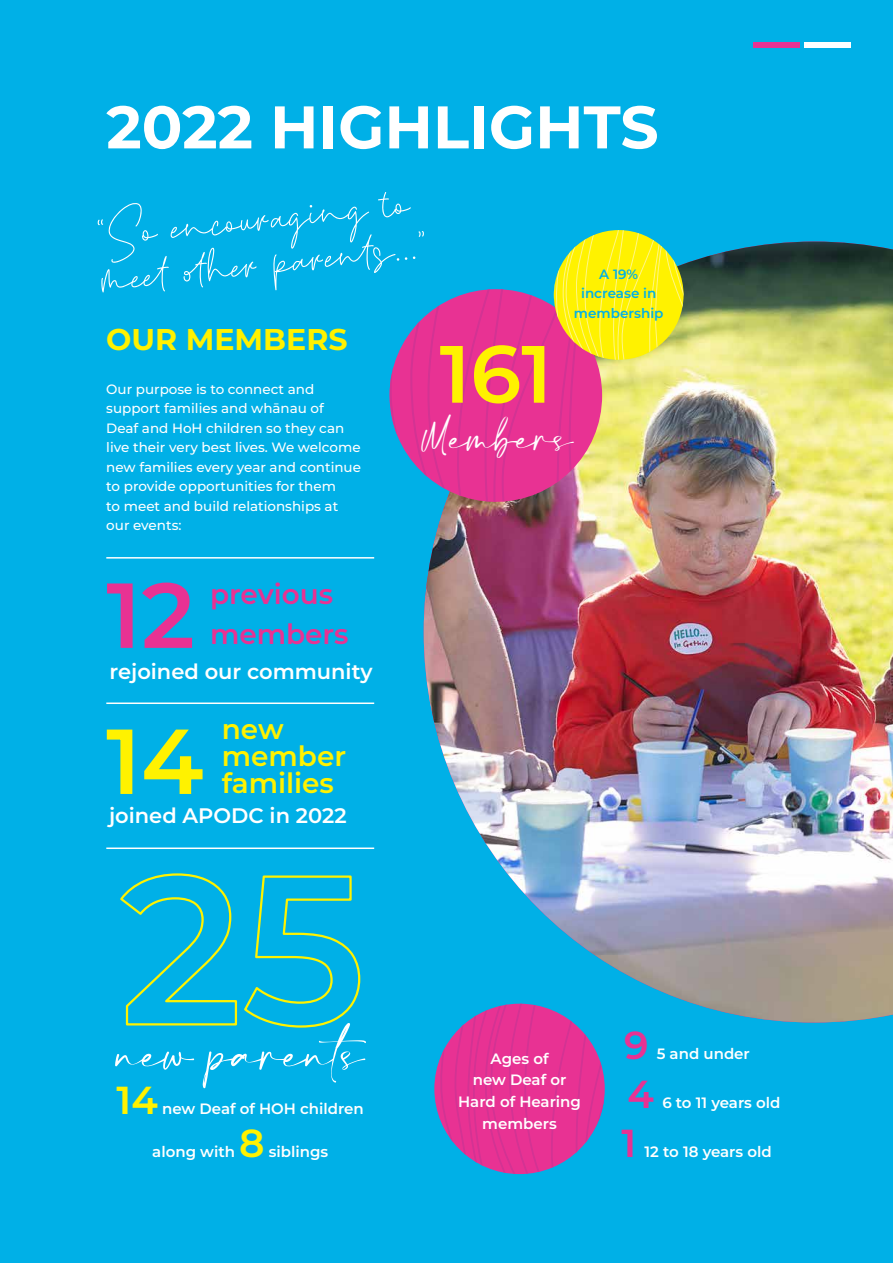
<style>
.page{position:relative;width:893px;height:1263px;background:#00b0e7}
.page>*{position:absolute;margin:0;border:0;box-sizing:border-box;transform-origin:0 0}
.t1{font:600 91.95px "Montserrat";color:#e83293}
.t2{font:600 91.95px "Montserrat";color:#fff200}
.t3{font:600 81px "Montserrat";color:#fff200}
.t4{font:700 60px "Montserrat";color:#fff}
.t5{font:57px/45px "Befront";color:#fff}
.t6{font:57px "Calton Elegance Script";color:#fff}
.t7{font:46.8px "Calton Elegance Script";color:#fff}
.t8{font:600 39px "Montserrat";color:#fff200}
.t9{font:600 39px "Montserrat";color:#e83293}
.t10{font:700 30px "Montserrat";color:#fff200}
.t11{font:600 27.9px/27px "Montserrat";color:#fff200}
.t12{font:600 27.9px/40.3px "Montserrat";color:#e83293}
.t13{font:600 21px "Montserrat";color:#fff}
.t14{font:600 15px/21.8px "Montserrat";color:#fff;text-align:center}
.t15{font:500 13.5px/19.5px "Montserrat";color:#fff}
.t16{font:600 13.5px/19.5px "Montserrat";color:#00b0e7;text-align:center}
</style>
<div class="page">
<div style="left:753px;top:43px;width:46px;height:5px;background:#e83293"></div>
<div style="left:804px;top:43px;width:46px;height:5px;background:#fff"></div>
<img style="left:424px;top:242px;width:469px;height:780px">
<svg style="left:389px;top:230px;width:295px;height:272px"></svg>
<svg style="left:434px;top:1004px;width:171px;height:170px"></svg>
<hr style="left:106px;top:847px;width:268px;height:2px;background:#fff">
<hr style="left:106px;top:702px;width:268px;height:2px;background:#fff">
<hr style="left:106px;top:557px;width:268px;height:2px;background:#fff">
<svg style="left:120px;top:873px;width:241px;height:155px"></svg>
<h3 class="t4" style="left:106px;top:87px;width:554px">2022 HIGHLIGHTS</h3>
<h3 class="t5" style="left:93px;top:206px;width:332px;rotate:-6deg">“So en cour agin g to meet ot her par ent s...”</h3>
<h3 class="t10" style="left:106px;top:319px;width:243px">OUR MEMBERS</h3>
<p class="t16" style="left:574px;top:264px;width:91px">A 19% increase in membership</p>
<h2 class="t3" style="left:440px;top:320px;width:114px">161</h2>
<h3 class="t7" style="left:421px;top:407px;width:153px">Members</h3>
<p class="t15" style="left:106px;top:379px;width:256px">Our purpose is to connect and support families and whānau of<br>Deaf and HoH children so they can live their very best lives. We welcome new families every year and continue to provide opportunities for them<br>to meet and build relationships at our events:</p>
<h1 class="t1" style="left:106px;top:554px;width:90px">12</h1>
<h3 class="t12" style="left:210px;top:573px;width:140px">previous members</h3>
<h3 class="t13" style="left:109px;top:657px;width:265px">rejoined our community</h3>
<h1 class="t2" style="left:106px;top:700px;width:99px">14</h1>
<h3 class="t11" style="left:222px;top:715px;width:126px">new member families</h3>
<h3 class="t13" style="left:109px;top:802px;width:239px">joined APODC in 2022</h3>
<h3 class="t6" style="left:116px;top:1017px;width:265px">new parents</h3>
<h3 class="t8" style="left:117px;top:1074px;width:43px">14</h3>
<p class="t14" style="left:162px;top:1097px;width:203px">new Deaf of HOH children</p>
<p class="t14" style="left:152px;top:1140px;width:84px">along with</p>
<h3 class="t8" style="left:239px;top:1117px;width:27px">8</h3>
<p class="t14" style="left:269px;top:1140px;width:61px">siblings</p>
<p class="t14" style="left:458px;top:1047px;width:124px">Ages of<br>new Deaf or<br>Hard of Hearing members</p>
<h3 class="t9" style="left:624px;top:1019px;width:26px">9</h3>
<p class="t14" style="left:657px;top:1042px;width:95px">5 and under</p>
<h3 class="t9" style="left:628px;top:1068px;width:28px">4</h3>
<p class="t14" style="left:662px;top:1091px;width:120px">6 to 11 years old</p>
<h3 class="t9" style="left:621px;top:1117px;width:16px">1</h3>
<p class="t14" style="left:644px;top:1140px;width:129px">12 to 18 years old</p>
</div>
